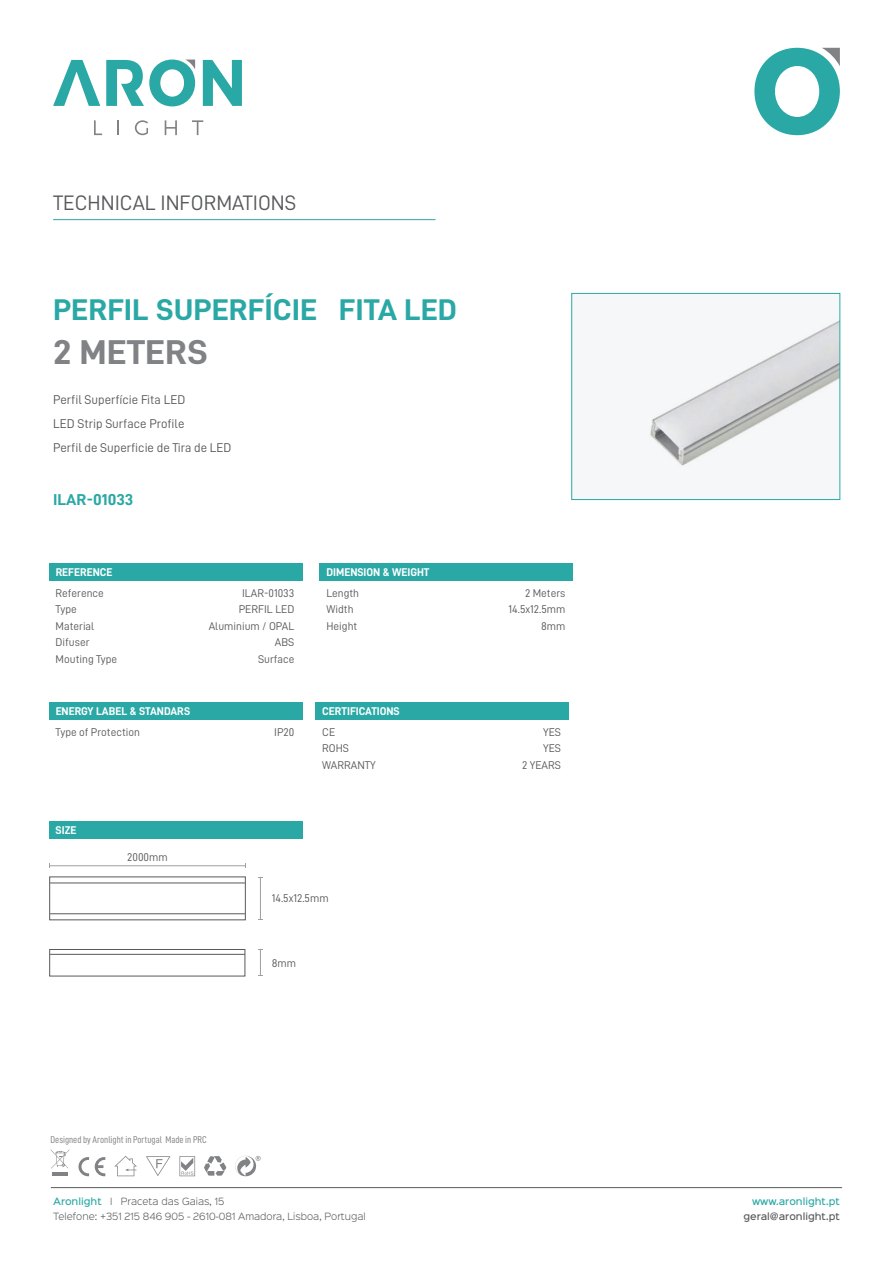
<style>
.page{position:relative;width:893px;height:1263px;background:#fff}
.page>*{position:absolute;margin:0;border:0;box-sizing:border-box;transform-origin:0 0}
.t1{font:34.5px "D DIN Bold";color:#808285;scale:1.08 1}
.t2{font:30px "D DIN Bold";color:#2aa8a5;scale:1.07 1}
.t3{font:21px "D DIN";color:#58595b}
.t4{font:15.75px "D DIN Bold";color:#2aa8a5;scale:1.08 1}
.t5{font:12.75px/24px "D DIN";color:#58595b}
.t6{font:11.25px/16.5px "D DIN";color:#58595b}
.t7{font:11.25px "D DIN Bold";color:#fff}
.t8{font:9.9px "D DIN Condensed";color:#808285}
.t9{font:300 9px/15px "Sinkin Sans 300";color:#58595b}
.t10{font:500 9px "Sinkin Sans 500";color:#58595b}
.t11{font:500 9px "Sinkin Sans 500";color:#2aa8a5}
.s1{font-family:"Sinkin Sans 500";font-weight:500;color:#2aa8a5}
</style>
<div class="page">
<svg style="left:203px;top:60px;width:39px;height:46px"></svg>
<svg style="left:53px;top:60px;width:47px;height:46px"></svg>
<svg style="left:106px;top:60px;width:89px;height:46px"></svg>
<svg style="left:94px;top:120px;width:8px;height:15px"></svg>
<svg style="left:117px;top:120px;width:2px;height:15px"></svg>
<svg style="left:135px;top:120px;width:13px;height:15px"></svg>
<svg style="left:165px;top:120px;width:12px;height:15px"></svg>
<svg style="left:192px;top:120px;width:11px;height:15px"></svg>
<svg style="left:754px;top:48px;width:86px;height:87px"></svg>
<hr style="left:51px;top:1187px;width:791px;height:1px;background:#58595b">
<svg style="left:179px;top:1156px;width:16px;height:20px"></svg>
<svg style="left:146px;top:1156px;width:25px;height:20px"></svg>
<svg style="left:204px;top:1156px;width:22px;height:20px"></svg>
<svg style="left:114px;top:1156px;width:23px;height:20px"></svg>
<svg style="left:78px;top:1157px;width:11px;height:19px"></svg>
<svg style="left:95px;top:1157px;width:10px;height:19px"></svg>
<hr style="left:52px;top:1172px;width:16px;height:4px;background:#808285">
<svg style="left:51px;top:1149px;width:19px;height:19px"></svg>
<svg style="left:235px;top:1156px;width:26px;height:20px"></svg>
<img style="left:648px;top:319px;width:190px;height:148px">
<div style="left:571px;top:293px;width:269px;height:207px;border:1px solid #2aa8a5"></div>
<div style="left:49px;top:563px;width:253px;height:18px;background:#2aa8a5"></div>
<hr style="left:53px;top:219px;width:382px;height:1px;background:#2aa8a5">
<div style="left:320px;top:563px;width:253px;height:18px;background:#2aa8a5"></div>
<div style="left:49px;top:821px;width:253px;height:17px;background:#2aa8a5"></div>
<div style="left:49px;top:702px;width:253px;height:18px;background:#2aa8a5"></div>
<div style="left:315px;top:702px;width:254px;height:18px;background:#2aa8a5"></div>
<hr style="left:49px;top:865px;width:197px;height:1px;background:#9d9fa2">
<hr style="left:260px;top:877px;width:1px;height:43px;background:#9d9fa2">
<svg style="left:258px;top:949px;width:5px;height:27px"></svg>
<div style="left:49px;top:877px;width:197px;height:43px;border:1px solid #58595b"></div>
<hr style="left:50px;top:913px;width:195px;height:1px;background:#58595b">
<hr style="left:50px;top:883px;width:195px;height:1px;background:#58595b">
<hr style="left:50px;top:954px;width:195px;height:1px;background:#58595b">
<div style="left:49px;top:949px;width:196px;height:27px;border:1px solid #58595b"></div>
<h3 class="t3" style="left:53px;top:191px;width:245px">TECHNICAL INFORMATIONS</h3>
<h2 class="t2" style="left:53px;top:293px;width:379px">PERFIL SUPERFÍCIE FITA LED</h2>
<h1 class="t1" style="left:53px;top:333px;width:145px">2 METERS</h1>
<p class="t5" style="left:53px;top:387px;width:180px">Perfil Superfície Fita LED<br>LED Strip Surface Profile<br>Perfil de Superficie de Tira de LED</p>
<h3 class="t4" style="left:53px;top:490px;width:76px">ILAR-01033</h3>
<p class="t7" style="left:56px;top:566px;width:58px">REFERENCE</p>
<p class="t7" style="left:327px;top:566px;width:104px">DIMENSION &amp; WEIGHT</p>
<p class="t6" style="left:56px;top:584px;width:63px">Reference<br>Type<br>Material<br>Difuser<br>Mouting Type</p>
<p class="t6" style="left:209px;top:584px;width:87px;text-align:right">ILAR-01033<br>PERFIL LED<br>Aluminium / OPAL<br>ABS<br>Surface</p>
<p class="t6" style="left:327px;top:584px;width:34px">Length<br>Width<br>Height</p>
<p class="t6" style="left:508px;top:584px;width:58px;text-align:right">2 Meters<br>14.5x12.5mm<br>8mm</p>
<p class="t7" style="left:56px;top:705px;width:136px">ENERGY LABEL &amp; STANDARS</p>
<p class="t7" style="left:322px;top:705px;width:79px">CERTIFICATIONS</p>
<p class="t6" style="left:56px;top:723px;width:86px">Type of Protection</p>
<p class="t6" style="left:274px;top:723px;width:22px">IP20</p>
<p class="t6" style="left:322px;top:723px;width:55px">CE<br>ROHS<br>WARRANTY</p>
<p class="t6" style="left:522px;top:723px;width:40px;text-align:right">YES<br>YES<br>2 YEARS</p>
<p class="t7" style="left:56px;top:824px;width:22px">SIZE</p>
<p class="t6" style="left:127px;top:849px;width:42px">2000mm</p>
<p class="t6" style="left:272px;top:889px;width:58px">14.5x12.5mm</p>
<p class="t6" style="left:272px;top:954px;width:26px">8mm</p>
<p class="t8" style="left:51px;top:1134px;width:158px">Designed by Aronlight in Portugal Made in PRC</p>
<p class="t9" style="left:53px;top:1193px;width:314px"><span class="s1">Aronlight</span> I Praceta das Gaias, 15<br>Telefone: +351 215 846 905 - 2610-081 Amadora, Lisboa, Portugal</p>
<p class="t11" style="left:752px;top:1194px;width:89px">www.aronlight.pt</p>
<p class="t10" style="left:743px;top:1209px;width:98px">geral@aronlight.pt</p>
</div>
